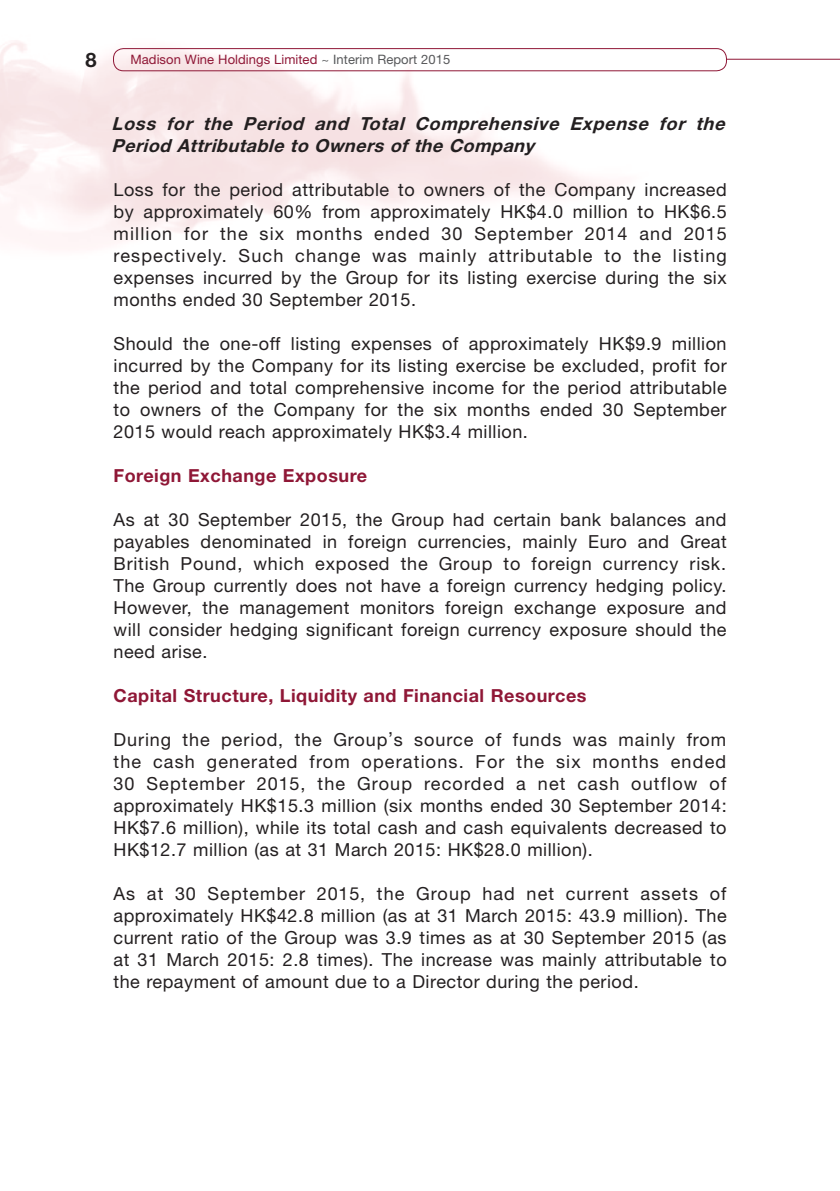
<style>
.page{position:relative;width:840px;height:1191px;background:#fff}
.page>*{position:absolute;margin:0;border:0;box-sizing:border-box;transform-origin:0 0}
.t1{font:700 20px "Helvetica Neue LT Std";color:#231f20}
.Body_Text{font:18px/22px "Helvetica Neue LT Std";letter-spacing:.03em;color:#231f20;text-align:justify}
.Heading_3{font:italic 700 18px/22px "Helvetica Neue LT Std";color:#231f20}
.Heading_2{font:700 18px "Helvetica Neue LT Std";letter-spacing:.03em;color:#8f1736}
.t2{font:13px "Helvetica Neue LT Std";letter-spacing:.005em;color:#8f1736}
.s1{color:#57585a}
</style>
<div class="page">
<img style="left:0;top:41px;width:652px;height:201px">
<div style="left:113px;top:48px;width:613px;height:23px;border:1px solid #8f1736;border-radius:10px"></div>
<hr style="left:726px;top:59px;width:113px;height:1px;background:#8f1736">
<p class="t1" style="left:85px;top:47px;width:13px">8</p>
<p class="t2" style="left:130px;top:52px;width:321px">Madison Wine Holdings Limited <span class="s1">~ Interim Report 2015</span></p>
<p class="Heading_3" style="left:112px;top:112px;width:619px">Loss for the Period and Total Comprehensive Expense for the<br>Period Attributable to Owners of the Company</p>
<p class="Body_Text" style="left:113px;top:178px;width:614px">Loss for the period attributable to owners of the Company increased by approximately 60% from approximately HK$4.0 million to HK$6.5 million for the six months ended 30 September 2014 and 2015 respectively. Such change was mainly attributable to the listing expenses incurred by the Group for its listing exercise during the six months ended 30 September 2015.</p>
<p class="Body_Text" style="left:113px;top:332px;width:614px">Should the one-off listing expenses of approximately HK$9.9 million incurred by the Company for its listing exercise be excluded, profit for the period and total comprehensive income for the period attributable to owners of the Company for the six months ended 30 September 2015 would reach approximately HK$3.4 million.</p>
<p class="Heading_2" style="left:113px;top:464px;width:255px">Foreign Exchange Exposure</p>
<p class="Body_Text" style="left:113px;top:508px;width:614px">As at 30 September 2015, the Group had certain bank balances and payables denominated in foreign currencies, mainly Euro and Great British Pound, which exposed the Group to foreign currency risk.<br>The Group currently does not have a foreign currency hedging policy.<br>However, the management monitors foreign exchange exposure and will consider hedging significant foreign currency exposure should the need arise.</p>
<p class="Heading_2" style="left:113px;top:684px;width:474px">Capital Structure, Liquidity and Financial Resources</p>
<p class="Body_Text" style="left:113px;top:728px;width:614px">During the period, the Group’s source of funds was mainly from the cash generated from operations. For the six months ended 30 September 2015, the Group recorded a net cash outflow of approximately HK$15.3 million (six months ended 30 September 2014:<br>HK$7.6 million), while its total cash and cash equivalents decreased to HK$12.7 million (as at 31 March 2015: HK$28.0 million).</p>
<p class="Body_Text" style="left:113px;top:882px;width:614px">As at 30 September 2015, the Group had net current assets of approximately HK$42.8 million (as at 31 March 2015: 43.9 million). The current ratio of the Group was 3.9 times as at 30 September 2015 (as at 31 March 2015: 2.8 times). The increase was mainly attributable to the repayment of amount due to a Director during the period.</p>
</div>
